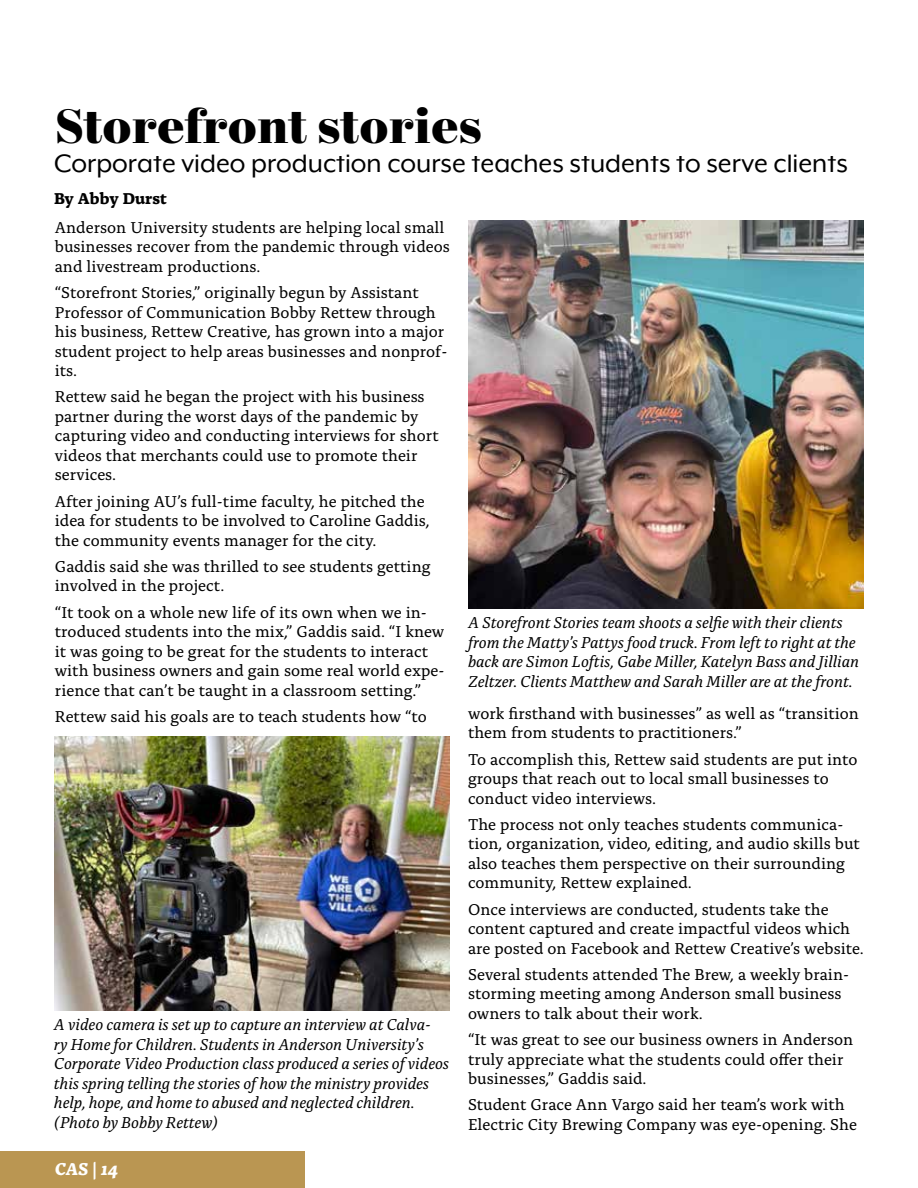
<style>
.page{position:relative;width:918px;height:1188px;background:#fff}
.page>*{position:absolute;margin:0;border:0;box-sizing:border-box;transform-origin:0 0}
.t1{font:700 48px "Mort Modern 11";color:#000}
.t2{font:29.25px "Mr Eaves XL Mod OT";color:#000}
.t3{font:italic 700 18px "Alda OTCEV";color:#fff}
.t4{font:16.5px/19.5px "Alda OTCEV";color:#000}
.t5{font:italic 16.5px/19.5px "Alda OTCEV";color:#000}
.t6{font:700 16.5px "Alda OTCEV";color:#000}
</style>
<div class="page">
<div style="left:0;top:1151px;width:305px;height:37px;background:#ba9652"></div>
<img style="left:468px;top:220px;width:396px;height:389px">
<img style="left:54px;top:737px;width:396px;height:274px">
<h1 class="t1" style="left:54px;top:93px;width:429px">Storefront stories</h1>
<h2 class="t2" style="left:54px;top:147px;width:795px">Corporate video production course teaches students to serve clients</h2>
<p class="t6" style="left:54px;top:185px;width:114px">By Abby Durst</p>
<p class="t4" style="left:55px;top:216px;width:397px">Anderson University students are helping local small businesses recover from the pandemic through videos and livestream productions.</p>
<p class="t4" style="left:55px;top:282px;width:394px">“Storefront Stories,” originally begun by Assistant Professor of Communication Bobby Rettew through his business, Rettew Creative, has grown into a major student project to help areas businesses and nonprof&shy;its.</p>
<p class="t4" style="left:55px;top:386px;width:385px">Rettew said he began the project with his business partner during the worst days of the pandemic by capturing video and conducting interviews for short videos that merchants could use to promote their services.</p>
<p class="t4" style="left:55px;top:490px;width:376px">After joining AU’s full-time faculty, he pitched the idea for students to be involved to Caroline Gaddis, the community events manager for the city.</p>
<p class="t4" style="left:55px;top:555px;width:377px">Gaddis said she was thrilled to see students getting involved in the project.</p>
<p class="t4" style="left:55px;top:601px;width:391px">“It took on a whole new life of its own when we in&shy;troduced students into the mix,” Gaddis said. “I knew it was going to be great for the students to interact with business owners and gain some real world expe&shy;rience that can’t be taught in a classroom setting.”</p>
<p class="t4" style="left:55px;top:705px;width:374px">Rettew said his goals are to teach students how “to</p>
<p class="t5" style="left:54px;top:1013px;width:397px">A video camera is set up to capture an interview at Calva-<br>ry Home for Children. Students in Anderson University’s Corporate Video Production class produced a series of videos this spring telling the stories of how the ministry provides help, hope, and home to abused and neglected children. (Photo by Bobby Rettew)</p>
<p class="t3" style="left:55px;top:1155px;width:65px">CAS | 14</p>
<p class="t5" style="left:468px;top:611px;width:393px">A Storefront Stories team shoots a selfie with their clients from the Matty’s Pattys food truck. From left to right at the back are Simon Loftis, Gabe Miller, Katelyn Bass and Jillian Zeltzer. Clients Matthew and Sarah Miller are at the front.</p>
<p class="t4" style="left:468px;top:702px;width:392px">work firsthand with businesses” as well as “transition them from students to practitioners.”</p>
<p class="t4" style="left:468px;top:748px;width:391px">To accomplish this, Rettew said students are put into groups that reach out to local small businesses to conduct video interviews.</p>
<p class="t4" style="left:468px;top:813px;width:393px">The process not only teaches students communica&shy;tion, organization, video, editing, and audio skills but also teaches them perspective on their surrounding community, Rettew explained.</p>
<p class="t4" style="left:468px;top:898px;width:397px">Once interviews are conducted, students take the content captured and create impactful videos which are posted on Facebook and Rettew Creative’s website.</p>
<p class="t4" style="left:468px;top:963px;width:383px">Several students attended The Brew, a weekly brain&shy;storming meeting among Anderson small business owners to talk about their work.</p>
<p class="t4" style="left:468px;top:1029px;width:387px">“It was great to see our business owners in Anderson truly appreciate what the students could offer their businesses,” Gaddis said.</p>
<p class="t4" style="left:468px;top:1094px;width:390px">Student Grace Ann Vargo said her team’s work with<br>Electric City Brewing Company was eye-opening. She</p>
</div>
